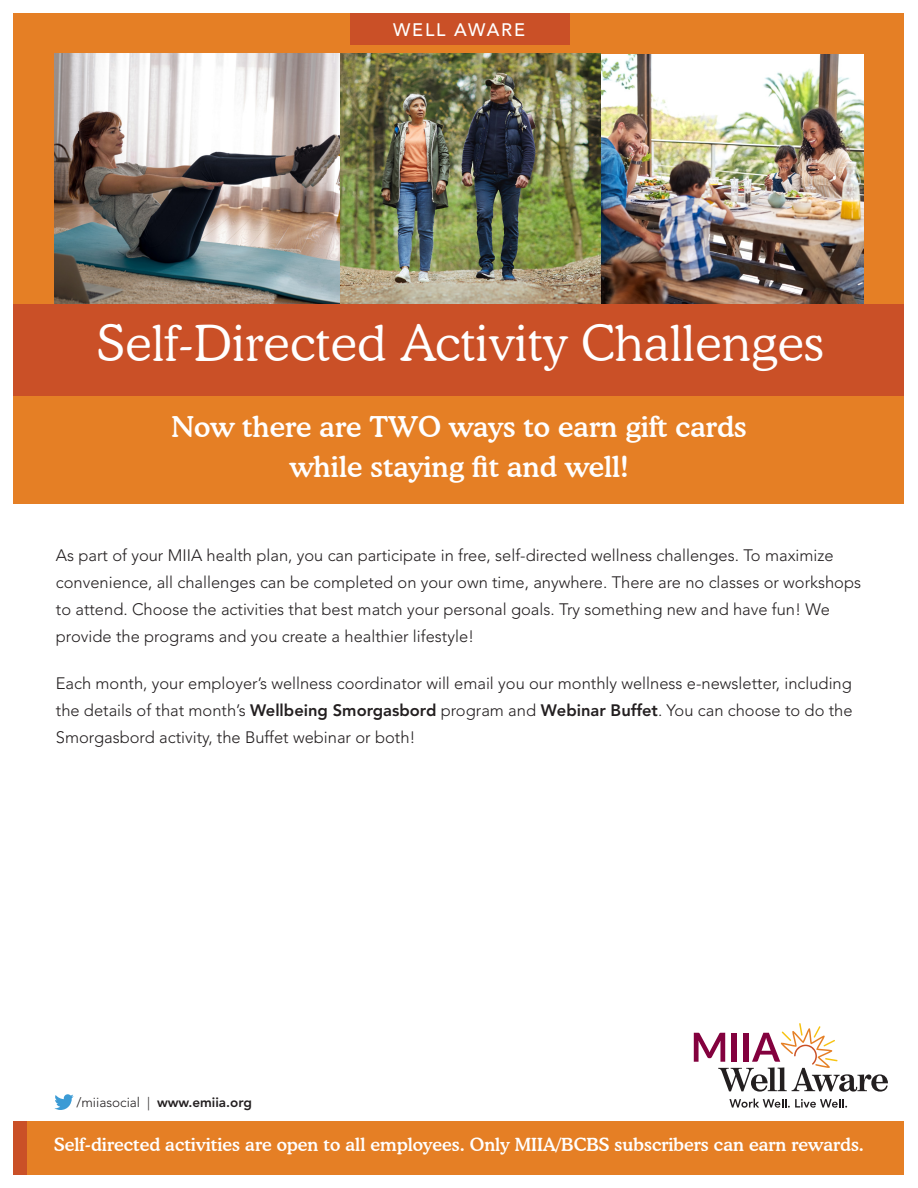
<style>
.page{position:relative;width:918px;height:1188px;background:#fff}
.page>*{position:absolute;margin:0;border:0;box-sizing:border-box;transform-origin:0 0}
.t1{font:300 49.5px "Cooper BT";letter-spacing:.01em;color:#fff}
.t2{font:500 28.5px "Cooper BT";color:#fff}
.t3{font:500 18px "Cooper BT";color:#fff}
.t4{font:500 18px "Avenir LT Std";letter-spacing:.1em;color:#fff}
.t5{font:300 16.5px/27px "Avenir LT Std";color:#231f20}
.t6{font:800 13.5px "Avenir LT Std";color:#231f20}
.s1{font-weight:800}
.s2{font-weight:300}
</style>
<div class="page">
<svg style="left:54px;top:1094px;width:20px;height:16px"></svg>
<div style="left:14px;top:14px;width:890px;height:490px;background:#e57f25"></div>
<img style="left:339px;top:54px;width:525px;height:250px">
<img style="left:55px;top:54px;width:284px;height:250px">
<div style="left:14px;top:304px;width:890px;height:92px;background:#ca5027"></div>
<div style="left:350px;top:14px;width:220px;height:31px;background:#ca5027"></div>
<div style="left:14px;top:1121px;width:890px;height:53px;background:#e57f25"></div>
<div style="left:14px;top:1121px;width:13px;height:53px;background:#ca5027"></div>
<svg style="left:729px;top:1099px;width:118px;height:9px"></svg>
<svg style="left:694px;top:1023px;width:194px;height:69px"></svg>
<p class="t4" style="left:393px;top:19px;width:133px">WELL AWARE</p>
<p class="t1" style="left:97px;top:314px;width:728px">Self-Directed Activity Challenges</p>
<p class="t2" style="left:171px;top:409px;width:577px">Now there are TWO ways to earn gift cards</p>
<p class="t2" style="left:290px;top:450px;width:340px">while staying fit and well!</p>
<p class="t5" style="left:56px;top:542px;width:807px">As part of your MIIA health plan, you can participate in free, self-directed wellness challenges. To maximize convenience, all challenges can be completed on your own time, anywhere. There are no classes or workshops to attend. Choose the activities that best match your personal goals. Try something new and have fun! We provide the programs and you create a healthier lifestyle!</p>
<p class="t5" style="left:56px;top:670px;width:798px;text-align:justify">Each month, your employer’s wellness coordinator will email you our monthly wellness e-newsletter, including the details of that month’s <span class="s1">Wellbeing Smorgasbord</span> program and <span class="s1">Webinar Buffet</span>. You can choose to do the Smorgasbord activity, the Buffet webinar or both!</p>
<p class="t6" style="left:76px;top:1095px;width:177px"><span class="s2">/miiasocial |</span> www.emiia.org</p>
<p class="t3" style="left:54px;top:1133px;width:811px">Self-directed activities are open to all employees. Only MIIA/BCBS subscribers can earn rewards.</p>
</div>
